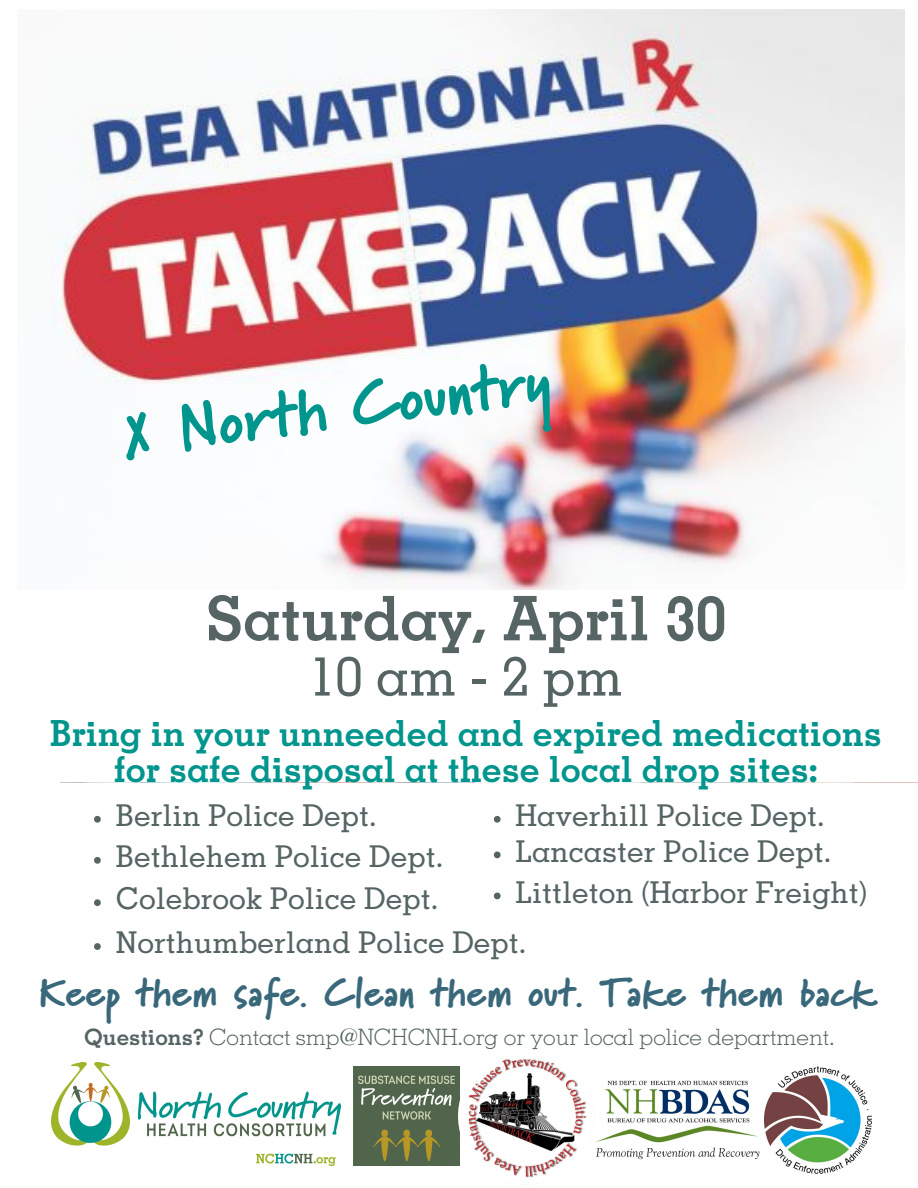
<style>
.page{position:relative;width:918px;height:1188px;background:#fff}
.page>*{position:absolute;margin:0;border:0;box-sizing:border-box;transform-origin:0 0}
.t1{font:900 64.5px "Marydale";color:#00958d}
.t2{font:700 61.5px "Memphis LT Std";color:#566464}
.t3{font:500 54px "Memphis LT Std";color:#566464}
.t4{font:900 40.5px "Marydale";color:#39687b}
.t5{font:700 36px/36px "Memphis LT Std";color:#00958d;text-align:center}
.t6{font:500 30px "Memphis LT Std";color:#566464}
.t7{font:300 22.5px "Memphis LT Std";color:#566464}
.s1{font-weight:700}
</style>
<div class="page">
<img style="left:51px;top:9px;width:853px;height:581px">
<img style="left:615px;top:1080px;width:144px;height:79px">
<img style="left:764px;top:1066px;width:107px;height:107px">
<img style="left:353px;top:1067px;width:83px;height:99px">
<img style="left:436px;top:1048px;width:179px;height:136px">
<img style="left:52px;top:1062px;width:289px;height:104px">
<svg style="left:94px;top:816px;width:7px;height:7px"></svg>
<svg style="left:94px;top:857px;width:7px;height:7px"></svg>
<svg style="left:94px;top:899px;width:7px;height:7px"></svg>
<svg style="left:494px;top:852px;width:7px;height:6px"></svg>
<svg style="left:494px;top:816px;width:7px;height:7px"></svg>
<svg style="left:494px;top:893px;width:7px;height:6px"></svg>
<svg style="left:94px;top:943px;width:7px;height:7px"></svg>
<svg style="left:121px;top:411px;width:30px;height:50px"></svg>
<p class="t1" style="left:174px;top:388px;width:375px;rotate:-7deg">North Country</p>
<p class="t2" style="left:206px;top:596px;width:522px">Saturday, April 30</p>
<p class="t3" style="left:308px;top:657px;width:316px">10am-2pm</p>
<p class="t5" style="left:50px;top:720px;width:834px">Bring in your unneeded and expired medications for safe disposal at these local drop sites:</p>
<p class="t6" style="left:116px;top:804px;width:262px">Berlin Police Dept.</p>
<p class="t6" style="left:116px;top:845px;width:329px">Bethlehem Police Dept.</p>
<p class="t6" style="left:116px;top:888px;width:324px">Colebrook Police Dept.</p>
<p class="t6" style="left:516px;top:804px;width:311px">Haverhill Police Dept.</p>
<p class="t6" style="left:516px;top:840px;width:317px">Lancaster Police Dept.</p>
<p class="t6" style="left:516px;top:881px;width:353px">Littleton (Harbor Freight)</p>
<p class="t6" style="left:116px;top:932px;width:412px">Northumberland Police Dept.</p>
<p class="t4" style="left:39px;top:968px;width:839px">Keep them safe. Clean them out. Take them back</p>
<p class="t7" style="left:84px;top:1028px;width:752px"><span class="s1">Questions?</span> Contact smp@NCHCNH.org or your local police department.</p>
</div>
